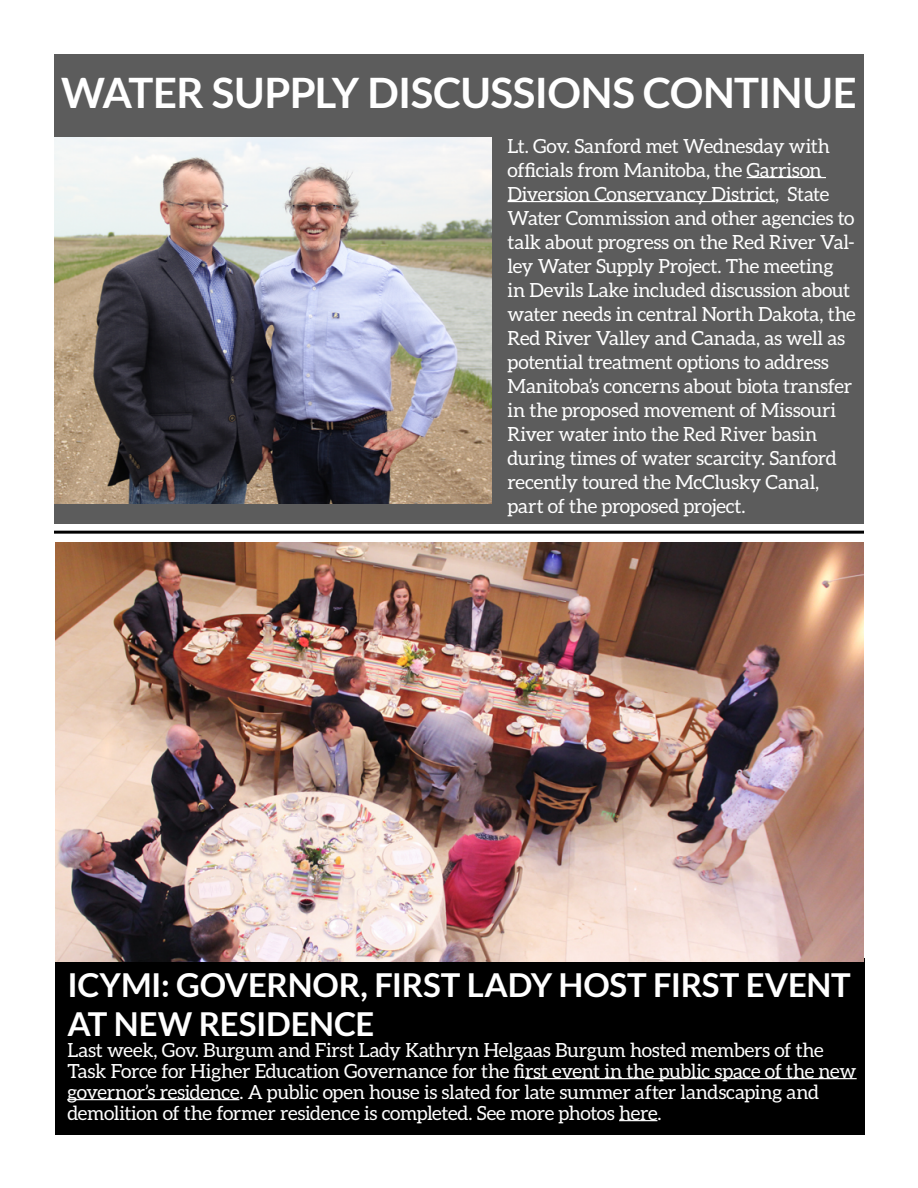
<style>
.page{position:relative;width:918px;height:1188px;background:#fff}
.page>*{position:absolute;margin:0;border:0;box-sizing:border-box;transform-origin:0 0}
.t1{font:700 42px "Lato";letter-spacing:-.015em;color:#fff}
.t2{font:700 33px "Lato";letter-spacing:-.01em;color:#fff}
.t3{font:19.5px/24px "Aleo";letter-spacing:-.015em;color:#fff}
</style>
<div class="page">
<div style="left:54px;top:54px;width:810px;height:470px;background:#5c5c5c"></div>
<img style="left:54px;top:137px;width:438px;height:367px">
<hr style="left:747px;top:177px;width:79px;height:1px;background:#fff">
<hr style="left:508px;top:201px;width:267px;height:1px;background:#fff">
<div style="left:56px;top:958px;width:810px;height:177px;background:#000"></div>
<img style="left:56px;top:543px;width:808px;height:419px">
<hr style="left:525px;top:1078px;width:332px;height:1px;background:#fff">
<hr style="left:67px;top:1099px;width:172px;height:1px;background:#fff">
<hr style="left:619px;top:1120px;width:38px;height:1px;background:#fff">
<hr style="left:54px;top:531px;width:810px;height:3px;background:#000">
<h1 class="t1" style="left:61px;top:69px;width:797px">WATER SUPPLY DISCUSSIONS CONTINUE</h1>
<p class="t3" style="left:508px;top:134px;width:350px">Lt. Gov. Sanford met Wednesday with officials from Manitoba, the Garrison Diversion Conservancy District, State Water Commission and other agencies to talk about progress on the Red River Val&shy;ley Water Supply Project. The meeting in Devils Lake included discussion about water needs in central North Dakota, the Red River Valley and Canada, as well as potential treatment options to address Manitoba’s concerns about biota transfer in the proposed movement of Missouri River water into the Red River basin during times of water scarcity. Sanford recently toured the McClusky Canal, part of the proposed project.</p>
<h2 class="t2" style="left:67px;top:966px;width:621px">ICYMI: GOVERNOR, FIRST LADY HOST First</h2>
<h2 class="t2" style="left:746px;top:966px;width:106px">EVENT</h2>
<h2 class="t2" style="left:67px;top:1005px;width:309px">AT NEW RESIDENCE</h2>
<p class="t3" style="left:67px;top:1039px;width:791px;line-height:21px">Last week, Gov. Burgum and First Lady Kathryn Helgaas Burgum hosted members of the Task Force for Higher Education Governance for the first event in the public space of the new governor’s residence. A public open house is slated for late summer after landscaping and demolition of the former residence is completed. See more photos here.</p>
</div>
